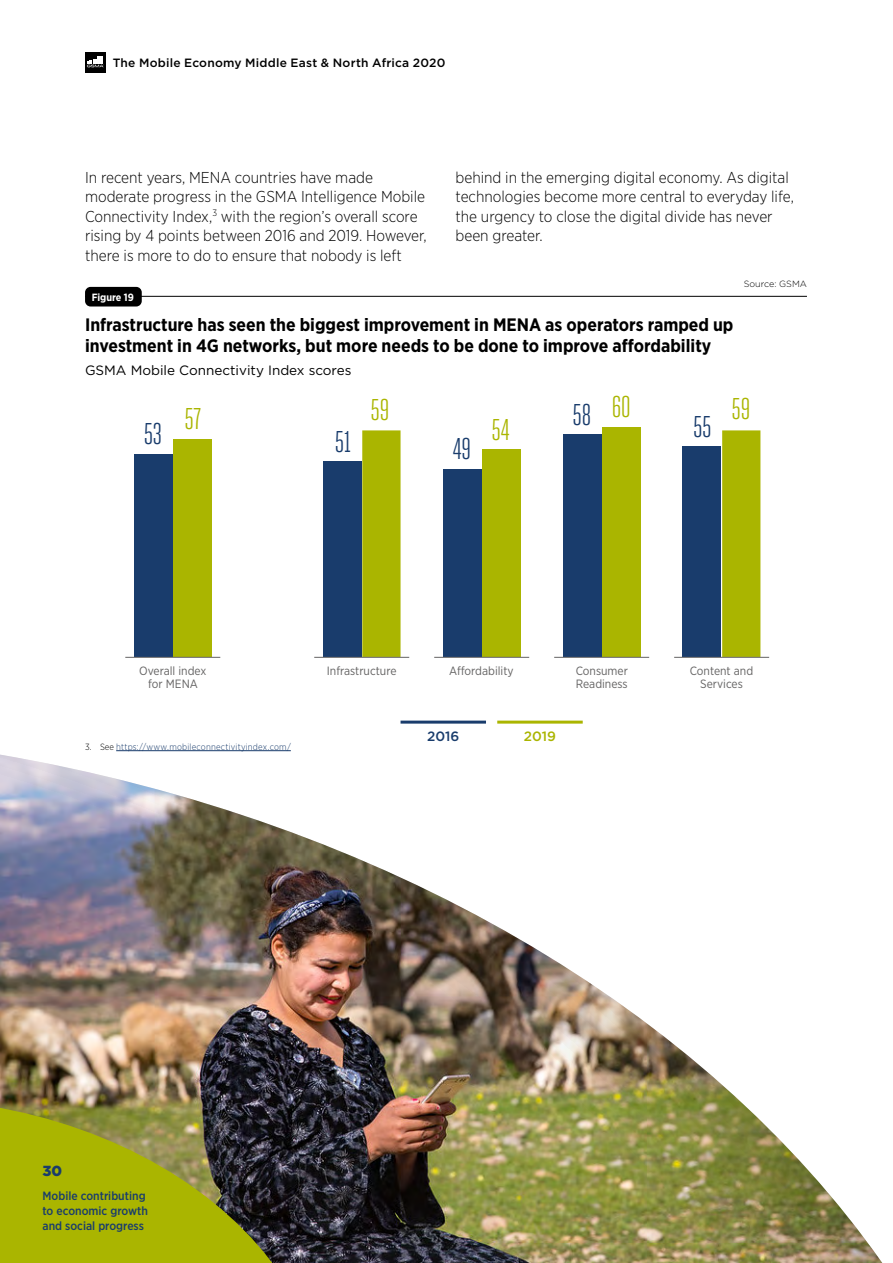
<style>
.page{position:relative;width:893px;height:1263px;background:#fff}
.page>*{position:absolute;margin:0;border:0;box-sizing:border-box;transform-origin:0 0}
.t1{font:30px "Heroic Condensed";letter-spacing:-.03em;color:#aab500}
.t2{font:30px "Heroic Condensed";letter-spacing:-.03em;color:#193c6c}
.FIGURE_TITLE{font:700 18px/21px "Gotham Narrow";color:#000}
.BODY{font:300 15.75px/19.5px "Gotham Narrow";color:#000}
.t3{font:900 14.55px "Gotham";color:#193c6c}
.FIGURE_DETAIL{font:13.5px "Gotham";color:#000}
.t4{font:500 13.5px "Gotham";color:#193c6c}
.t5{font:500 13.5px "Gotham";color:#aab500}
.t6{font:12px/13.5px "Gotham Narrow";color:#646363}
.t7{font:500 12px/15px "Gotham Narrow";color:#193c6c}
.t8{font:500 12px "Gotham";letter-spacing:.02em;color:#000}
.t9{font:700 10.5px "Gotham Narrow";color:#fff}
.t10{font:300 9px "Gotham Narrow";letter-spacing:.02em;color:#193c6c}
.t11{font:300 9px "Gotham";color:#000}
.s1{color:#000}
</style>
<div class="page">
<hr style="left:85px;top:296px;width:722px;height:1px;background:#000">
<div style="left:85px;top:287px;width:57px;height:19px;background:#000;border-radius:6px"></div>
<img style="left:0;top:755px;width:882px;height:508px">
<hr style="left:116px;top:750px;width:175px;height:1px;background:#193c6c">
<div style="left:323px;top:462px;width:38px;height:195px;background:#193c6c"></div>
<div style="left:362px;top:430px;width:39px;height:227px;background:#aab500"></div>
<div style="left:563px;top:435px;width:38px;height:222px;background:#193c6c"></div>
<div style="left:602px;top:427px;width:38px;height:230px;background:#aab500"></div>
<div style="left:134px;top:454px;width:38px;height:203px;background:#193c6c"></div>
<div style="left:173px;top:439px;width:39px;height:218px;background:#aab500"></div>
<div style="left:683px;top:447px;width:38px;height:210px;background:#193c6c"></div>
<div style="left:722px;top:430px;width:38px;height:227px;background:#aab500"></div>
<div style="left:443px;top:469px;width:38px;height:188px;background:#193c6c"></div>
<div style="left:482px;top:450px;width:38px;height:207px;background:#aab500"></div>
<hr style="left:314px;top:657px;width:95px;height:1px;background:#646363">
<hr style="left:125px;top:657px;width:95px;height:1px;background:#646363">
<hr style="left:434px;top:657px;width:95px;height:1px;background:#646363">
<hr style="left:554px;top:657px;width:95px;height:1px;background:#646363">
<hr style="left:674px;top:657px;width:95px;height:1px;background:#646363">
<hr style="left:401px;top:721px;width:85px;height:3px;background:#193c6c">
<hr style="left:497px;top:721px;width:86px;height:3px;background:#aab500">
<svg style="left:85px;top:52px;width:21px;height:21px"></svg>
<svg style="left:87px;top:59px;width:17px;height:8px"></svg>
<div style="left:97px;top:56px;width:6px;height:7px;background:#fff"></div>
<svg style="left:0;top:1106px;width:281px;height:157px"></svg>
<p class="t8" style="left:113px;top:55px;width:334px">The Mobile Economy Middle East &amp; North Africa 2020</p>
<p class="BODY" style="left:85px;top:167px;width:343px">In recent years, MENA countries have made moderate progress in the GSMA Intelligence Mobile Connectivity Index,<sup>3</sup> with the region’s overall score rising by 4 points between 2016 and 2019. However, there is more to do to ensure that nobody is left</p>
<p class="BODY" style="left:455px;top:167px;width:340px">behind in the emerging digital economy. As digital technologies become more central to everyday life, the urgency to close the digital divide has never been greater.</p>
<p class="t9" style="left:92px;top:290px;width:44px">Figure 19</p>
<p class="FIGURE_TITLE" style="left:85px;top:314px;width:650px">Infrastructure has seen the biggest improvement in MENA as operators ramped up investment in 4G networks, but more needs to be done to improve affordability</p>
<p class="FIGURE_DETAIL" style="left:85px;top:361px;width:268px">GSMA Mobile Connectivity Index scores</p>
<p class="t11" style="left:744px;top:278px;width:65px">Source: GSMA</p>
<p class="t1" style="left:184px;top:403px;width:19px">57</p>
<p class="t1" style="left:370px;top:394px;width:21px">59</p>
<p class="t2" style="left:143px;top:418px;width:21px">53</p>
<p class="t2" style="left:335px;top:425px;width:18px">51</p>
<p class="t2" style="left:452px;top:432px;width:20px">49</p>
<p class="t1" style="left:491px;top:413px;width:20px">54</p>
<p class="t2" style="left:572px;top:398px;width:21px">58</p>
<p class="t1" style="left:611px;top:391px;width:21px">60</p>
<p class="t1" style="left:731px;top:393px;width:21px">59</p>
<p class="t2" style="left:693px;top:410px;width:21px">55</p>
<p class="t6" style="left:139px;top:663px;width:69px">Overall index</p>
<p class="t6" style="left:327px;top:663px;width:71px">Infrastructure</p>
<p class="t6" style="left:148px;top:677px;width:51px">for MENA</p>
<p class="t10" style="left:85px;top:741px;width:207px"><span class="s1">3. See</span> https://www.mobileconnectivityindex.com/</p>
<p class="t6" style="left:449px;top:663px;width:66px">Affordability</p>
<p class="t6" style="left:576px;top:663px;width:54px">Consumer<br>Readiness</p>
<p class="t6" style="left:690px;top:663px;width:65px;text-align:center">Content and<br>Services</p>
<p class="t4" style="left:427px;top:727px;width:34px">2016</p>
<p class="t5" style="left:524px;top:727px;width:34px">2019</p>
<p class="t3" style="left:43px;top:1161px;width:21px">30</p>
<p class="t7" style="left:43px;top:1188px;width:107px">Mobile contributing to economic growth and social progress</p>
</div>
